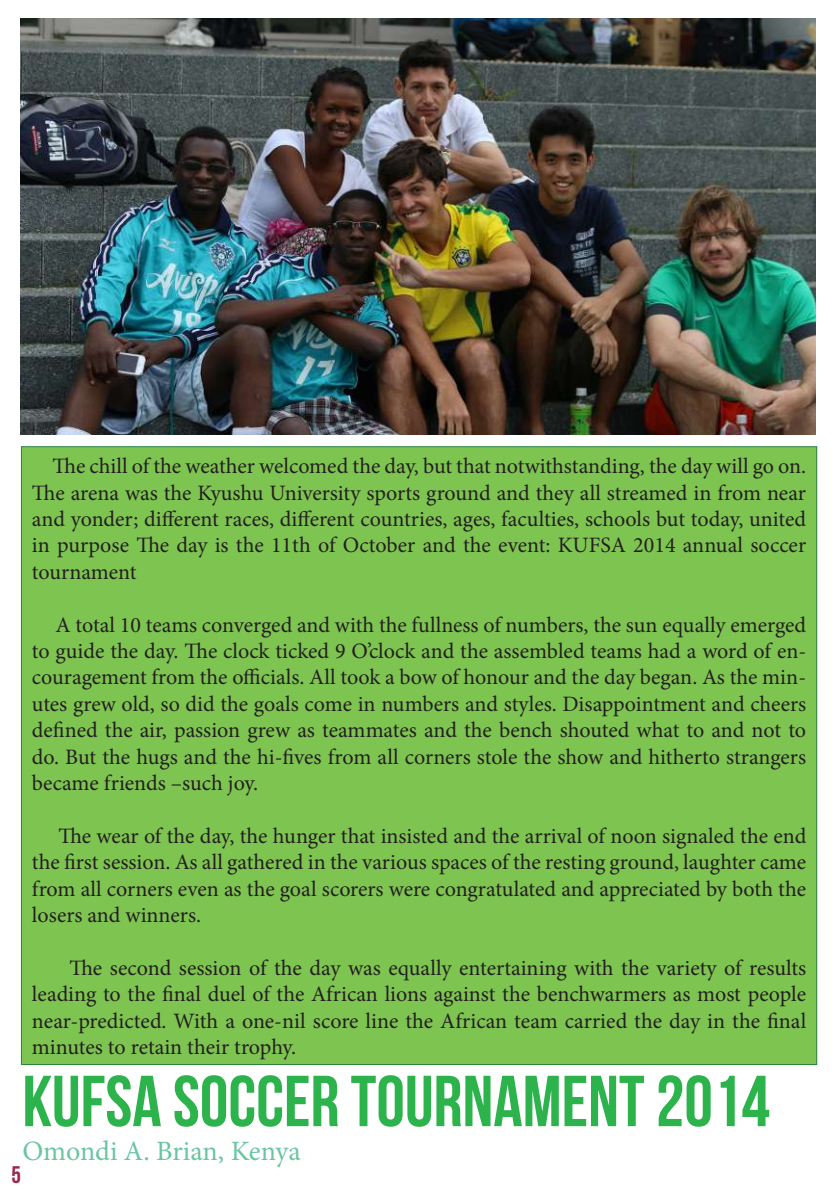
<style>
.page{position:relative;width:840px;height:1191px;background:#fff}
.page>*{position:absolute;margin:0;border:0;box-sizing:border-box;transform-origin:0 0}
.t1{font:700 72px "Bebas Neue";color:#2cb34b}
.t2{font:28px "Minion Pro";letter-spacing:-.005em;color:#6ac5a1}
.t3{font:700 24px "Bebas Neue";color:#a0254d}
.t4{font:22px/26.4px "Minion Pro";color:#231f20;text-align:justify}
</style>
<div class="page">
<div style="left:21px;top:447px;width:795px;height:617px;background:#7ec451"></div>
<img style="left:21px;top:19px;width:794px;height:415px">
<p class="t4" style="left:32px;top:453px;width:775px;text-indent:21px">The chill of the weather welcomed the day, but that notwithstanding, the day will go on.<br>The arena was the Kyushu University sports ground and they all streamed in from near and yonder; different races, different countries, ages, faculties, schools but today, united in purpose The day is the 11th of October and the event: KUFSA 2014 annual soccer tournament</p>
<p class="t4" style="left:32px;top:611px;width:775px;text-indent:24px">A total 10 teams converged and with the fullness of numbers, the sun equally emerged to guide the day. The clock ticked 9 O’clock and the assembled teams had a word of en&shy;couragement from the officials. All took a bow of honour and the day began. As the min&shy;utes grew old, so did the goals come in numbers and styles. Disappointment and cheers defined the air, passion grew as teammates and the bench shouted what to and not to do. But the hugs and the hi-fives from all corners stole the show and hitherto strangers became friends –such joy.</p>
<p class="t4" style="left:32px;top:822px;width:775px;text-indent:27px">The wear of the day, the hunger that insisted and the arrival of noon signaled the end the first session. As all gathered in the various spaces of the resting ground, laughter came from all corners even as the goal scorers were congratulated and appreciated by both the losers and winners.</p>
<p class="t4" style="left:32px;top:954px;width:775px;text-indent:38px">The second session of the day was equally entertaining with the variety of results leading to the final duel of the African lions against the benchwarmers as most people near-predicted. With a one-nil score line the African team carried the day in the final minutes to retain their trophy.</p>
<h1 class="t1" style="left:22px;top:1061px;width:748px">KUFSA SOCCER TOURNAMENT 2014</h1>
<p class="t2" style="left:22px;top:1132px;width:279px">Omondi A. Brian, Kenya</p>
<p class="t3" style="left:11px;top:1161px;width:11px">5</p>
</div>
